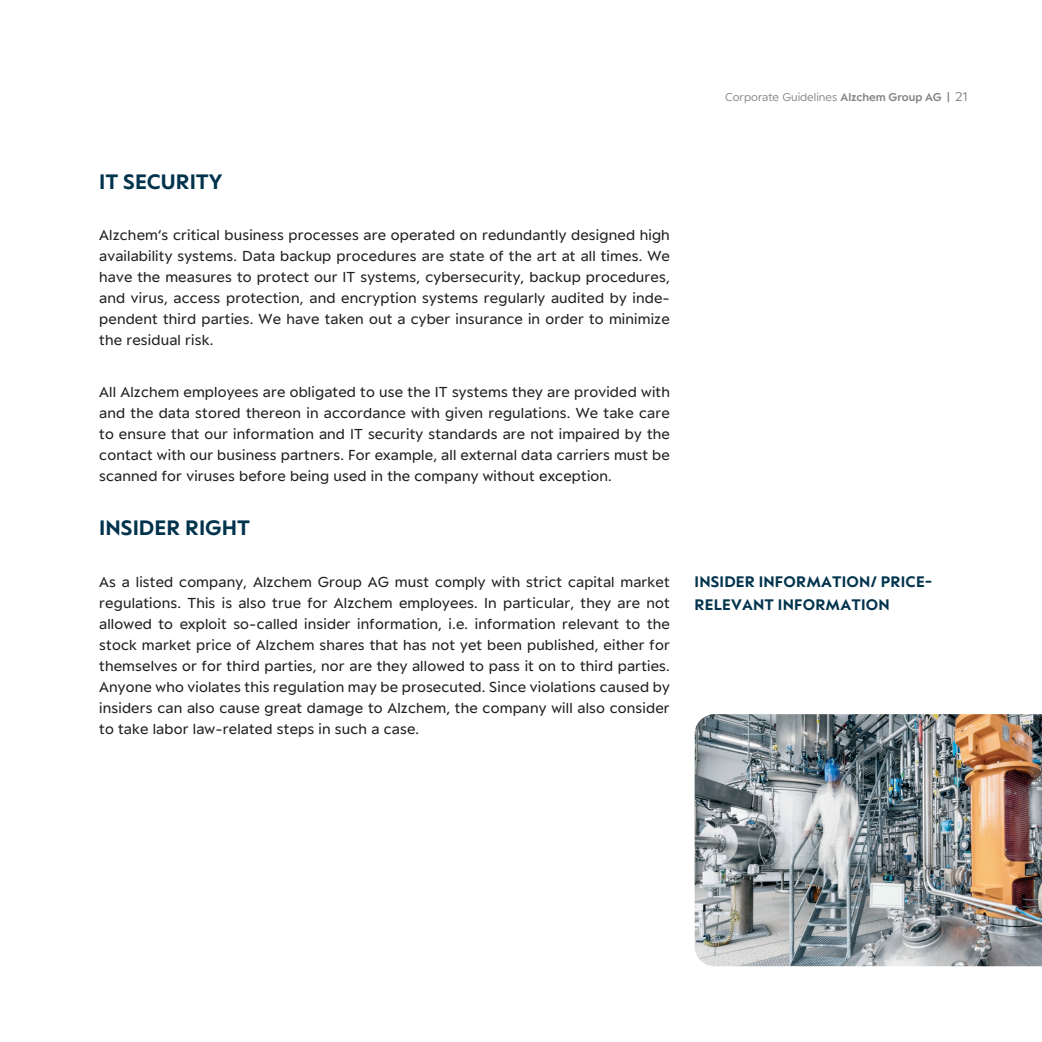
<style>
.page{position:relative;width:1042px;height:1042px;background:#fff}
.page>*{position:absolute;margin:0;border:0;box-sizing:border-box;transform-origin:0 0}
.t1{font:700 22.75px "ACT";color:#02334d}
.t2{font:700 16.62px/22.8px "ACT";letter-spacing:.01em;color:#02334d}
.t3{font:15.75px/21px "ACT";letter-spacing:.01em;color:#231f20;text-align:justify}
.t4{font:300 12.25px "ACT";color:#808285}
.s1{font-weight:600}
.s2{font-size:14px}
</style>
<div class="page">
<img style="left:694px;top:714px;width:348px;height:252px">
<h1 class="t1" style="left:99px;top:163px;width:125px">IT SECURITY</h1>
<p class="t3" style="left:99px;top:224px;width:572px">Alzchem‘s critical business processes are operated on redundantly designed high availability systems. Data backup procedures are state of the art at all times. We have the measures to protect our IT systems, cybersecurity, backup procedures, and virus, access protection, and encryption systems regularly audited by inde&shy;pendent third parties. We have taken out a cyber insurance in order to minimize the residual risk.</p>
<p class="t3" style="left:99px;top:381px;width:572px">All Alzchem employees are obligated to use the IT systems they are provided with and the data stored thereon in accordance with given regulations. We take care to ensure that our information and IT security standards are not impaired by the contact with our business partners. For example, all external data carriers must be scanned for viruses before being used in the company without exception.</p>
<h1 class="t1" style="left:99px;top:510px;width:152px">INSIDER RIGHT</h1>
<p class="t4" style="left:725px;top:87px;width:244px">Corporate Guidelines <span class="s1">Alzchem Group AG |</span> <span class="s2">21</span></p>
<p class="t3" style="left:99px;top:571px;width:572px">As a listed company, Alzchem Group AG must comply with strict capital market regulations. This is also true for Alzchem employees. In particular, they are not allowed to exploit so-called insider information, i.e. information relevant to the stock market price of Alzchem shares that has not yet been published, either for themselves or for third parties, nor are they allowed to pass it on to third parties.<br>Anyone who violates this regulation may be prosecuted. Since violations caused by insiders can also cause great damage to Alzchem, the company will also consider to take labor law-related steps in such a case.</p>
<p class="t2" style="left:694px;top:569px;width:239px">INSIDER INFORMATION/ PRICE-<br>RELEVANT INFORMATION</p>
</div>
